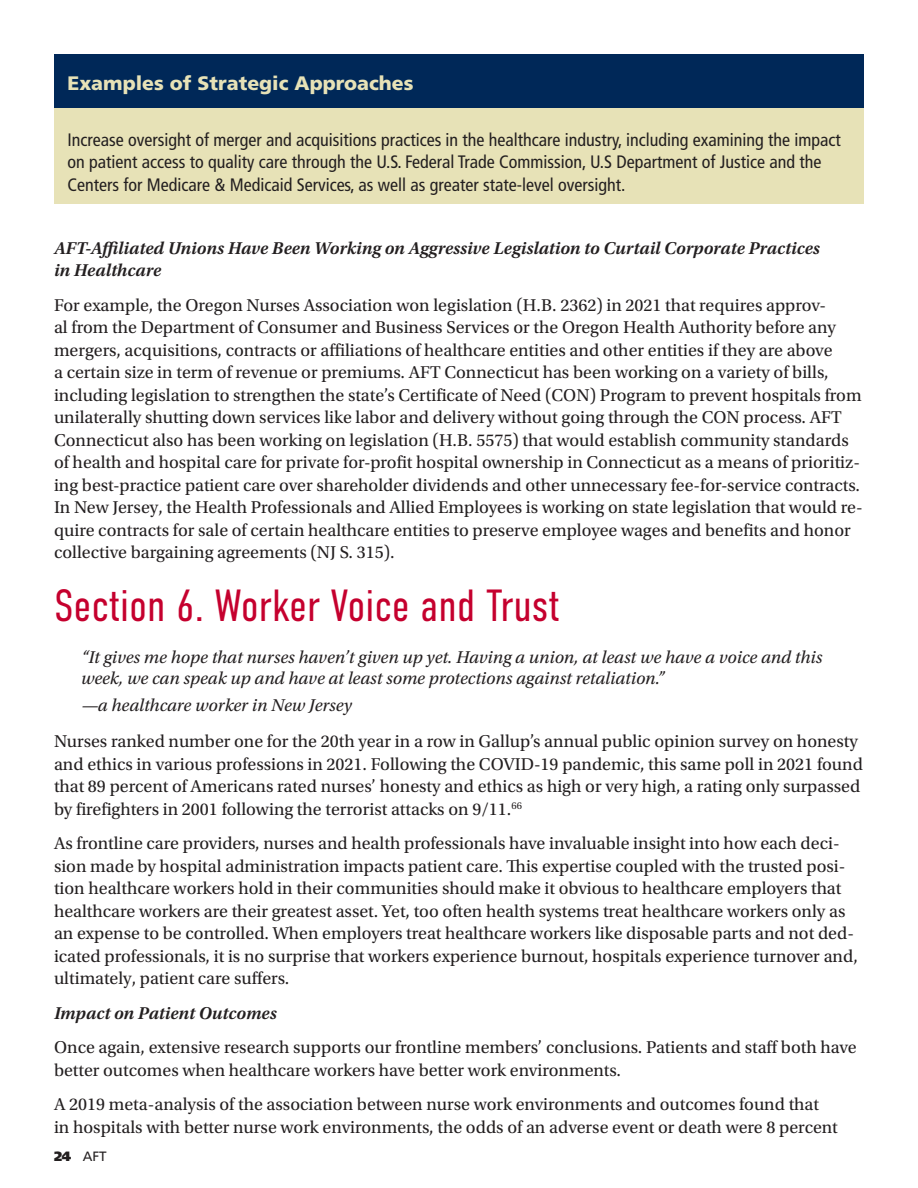
<style>
.page{position:relative;width:918px;height:1188px;background:#fff}
.page>*{position:absolute;margin:0;border:0;box-sizing:border-box;transform-origin:0 0}
.t1{font:300 45px "DIN Condensed";color:#c5002e}
.PullOutH1{font:900 19.5px "Frutiger LT Std";color:#e7e2b7}
.t2{font:18px/22.5px "Utopia Std";color:#231f20}
.PullOutBody{font:condensed 18px/22.5px "Frutiger LT Std";color:#231f20}
.Quoter{font:italic 18px/21px "Utopia Std";color:#231f20}
.Italic_Bold_Normal{font:italic 600 18px/22.5px "Utopia Std";color:#231f20}
.t3{font:13.5px "Frutiger LT Std";color:#231f20}
.s1{font-weight:900}
</style>
<div class="page">
<div style="left:54px;top:62px;width:810px;height:142px;background:#e7e2b7"></div>
<div style="left:54px;top:55px;width:810px;height:53px;background:#002858"></div>
<p class="PullOutH1" style="left:68px;top:71px;width:347px">Examples of Strategic Approaches</p>
<p class="PullOutBody" style="left:68px;top:129px;width:775px">Increase oversight of merger and acquisitions practices in the healthcare industry, including examining the impact on patient access to quality care through the U.S. Federal Trade Commission, U.S Department of Justice and the<br>Centers for Medicare &amp; Medicaid Services, as well as greater state-level oversight.</p>
<p class="Italic_Bold_Normal" style="left:54px;top:237px;width:767px">AFT-Affiliated Unions Have Been Working on Aggressive Legislation to Curtail Corporate Practices in Healthcare</p>
<p class="t2" style="left:54px;top:294px;width:810px">For example, the Oregon Nurses Association won legislation (H.B. 2362) in 2021 that requires approv-<br>al from the Department of Consumer and Business Services or the Oregon Health Authority before any mergers, acquisitions, contracts or affiliations of healthcare entities and other entities if they are above<br>a certain size in term of revenue or premiums. AFT Connecticut has been working on a variety of bills, including legislation to strengthen the state’s Certificate of Need (CON) Program to prevent hospitals from unilaterally shutting down services like labor and delivery without going through the CON process. AFT Connecticut also has been working on legislation (H.B. 5575) that would establish community standards of health and hospital care for private for-profit hospital ownership in Connecticut as a means of prioritiz&shy;ing best-practice patient care over shareholder dividends and other unnecessary fee-for-service contracts.<br>In New Jersey, the Health Professionals and Allied Employees is working on state legislation that would re&shy;quire contracts for sale of certain healthcare entities to preserve employee wages and benefits and honor collective bargaining agreements (NJ S. 315).</p>
<h1 class="t1" style="left:54px;top:581px;width:508px">Section 6. Worker Voice and Trust</h1>
<p class="Quoter" style="left:81px;top:647px;width:743px">“It gives me hope that nurses haven’t given up yet. Having a union, at least we have a voice and this week, we can speak up and have at least some protections against retaliation.”</p>
<p class="Quoter" style="left:81px;top:695px;width:273px">—a healthcare worker in New Jersey</p>
<p class="t2" style="left:54px;top:731px;width:810px">Nurses ranked number one for the 20th year in a row in Gallup’s annual public opinion survey on honesty and ethics in various professions in 2021. Following the COVID-19 pandemic, this same poll in 2021 found that 89 percent of Americans rated nurses’ honesty and ethics as high or very high, a rating only surpassed by firefighters in 2001 following the terrorist attacks on 9/11.<sup>66</sup></p>
<p class="t2" style="left:54px;top:833px;width:805px">As frontline care providers, nurses and health professionals have invaluable insight into how each deci&shy;sion made by hospital administration impacts patient care. This expertise coupled with the trusted posi&shy;tion healthcare workers hold in their communities should make it obvious to healthcare employers that healthcare workers are their greatest asset. Yet, too often health systems treat healthcare workers only as an expense to be controlled. When employers treat healthcare workers like disposable parts and not ded&shy;icated professionals, it is no surprise that workers experience burnout, hospitals experience turnover and, ultimately, patient care suffers.</p>
<p class="Italic_Bold_Normal" style="left:54px;top:1002px;width:224px">Impact on Patient Outcomes</p>
<p class="t2" style="left:54px;top:1037px;width:804px">Once again, extensive research supports our frontline members’ conclusions. Patients and staff both have better outcomes when healthcare workers have better work environments.</p>
<p class="t2" style="left:54px;top:1094px;width:785px">A 2019 meta-analysis of the association between nurse work environments and outcomes found that in hospitals with better nurse work environments, the odds of an adverse event or death were 8 percent</p>
<p class="t3" style="left:54px;top:1148px;width:54px"><span class="s1">24</span> AFT</p>
</div>
